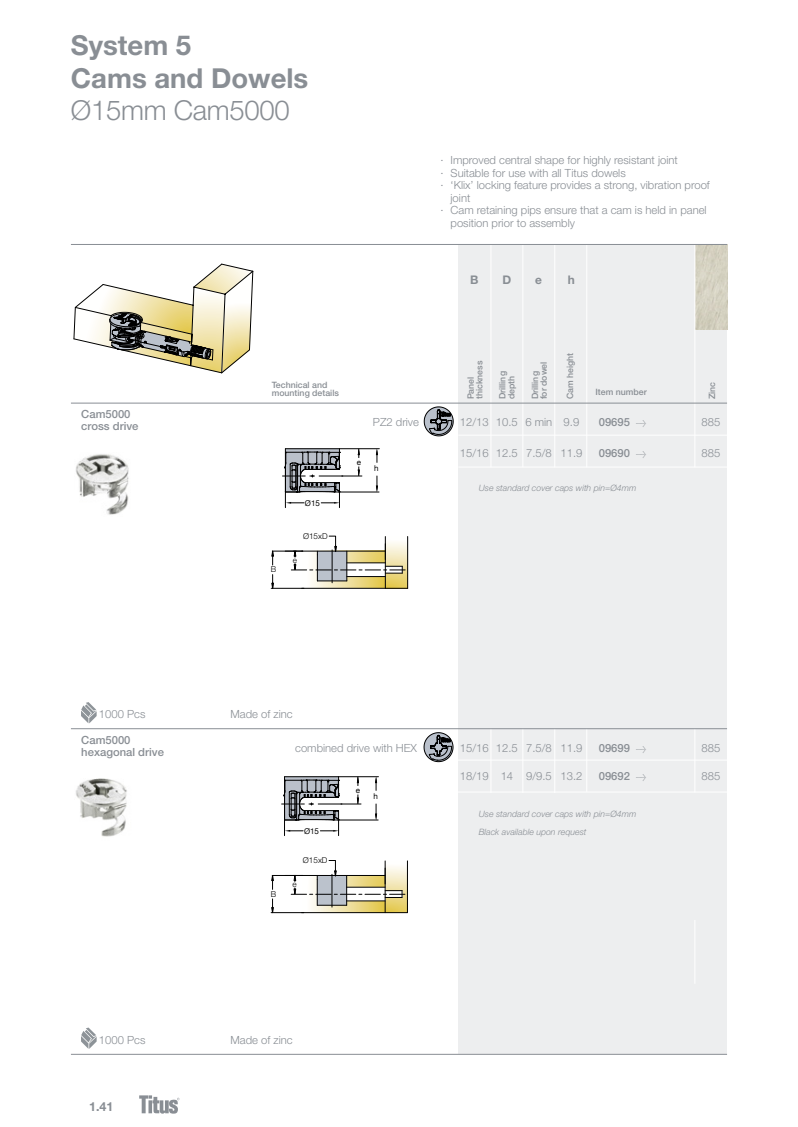
<style>
.page{position:relative;width:798px;height:1127px;background:#fff}
.page>*{position:absolute;margin:0;border:0;box-sizing:border-box;transform-origin:0 0}
.naslov_poglavja{font:700 27.5px "Helvetica Neue LT Pro";color:#898e94}
.podnaslov_poglavja{font:300 27.5px "Helvetica Neue LT Pro";letter-spacing:-.01em;color:#898e94}
.t1{font:700 12.5px "Helvetica Neue LT Pro";color:#898e94}
.t2{font:700 11.88px "Helvetica Neue LT Pro";color:#898e94}
._06_txt_light{font:300 11.25px/12.5px "Helvetica Neue LT Pro";color:#898e94}
.koda{font:300 11.25px "Helvetica Neue LT Pro";color:#898e94}
.koda-2{font:500 11.25px "Helvetica Neue LT Pro";color:#898e94}
.t3{font:500 8.75px/8.8px "Helvetica Neue LT Pro";color:#898e94}
.t4{font:italic 300 8.75px "Helvetica Neue LT Pro";color:#898e94}
.t5{font:300 8.12px "Helvetica Neue LT Pro";color:#000}
.t6{font:8px "Helvetica Neue";color:#000}
.s1{font-family:"Meta Plus Normal";font-weight:400;font-size:8.75px}
</style>
<div class="page">
<div style="left:458px;top:244px;width:268px;height:810px;background:#edeeef"></div>
<img style="left:76px;top:778px;width:51px;height:59px">
<img style="left:76px;top:454px;width:53px;height:61px">
<svg style="left:73px;top:264px;width:180px;height:110px"></svg>
<svg style="left:81px;top:1027px;width:16px;height:22px"></svg>
<hr style="left:339px;top:448px;width:40px;height:1px;background:#000">
<hr style="left:338px;top:492px;width:41px;height:1px;background:#000">
<svg style="left:376px;top:476px;width:2px;height:16px"></svg>
<svg style="left:376px;top:449px;width:2px;height:13px"></svg>
<svg style="left:282px;top:448px;width:80px;height:60px"></svg>
<hr style="left:339px;top:776px;width:39px;height:1px;background:#000">
<hr style="left:338px;top:820px;width:40px;height:1px;background:#000">
<svg style="left:375px;top:804px;width:2px;height:16px"></svg>
<svg style="left:375px;top:777px;width:2px;height:13px"></svg>
<svg style="left:281px;top:776px;width:80px;height:59px"></svg>
<svg style="left:406px;top:543px;width:1px;height:45px"></svg>
<hr style="left:301px;top:588px;width:106px;height:1px;background:#000">
<hr style="left:407px;top:536px;width:1px;height:52px;background:#000">
<svg style="left:271px;top:536px;width:135px;height:53px"></svg>
<svg style="left:406px;top:861px;width:1px;height:51px"></svg>
<hr style="left:301px;top:912px;width:106px;height:1px;background:#000">
<hr style="left:407px;top:861px;width:1px;height:51px;background:#000">
<svg style="left:271px;top:860px;width:135px;height:54px"></svg>
<svg style="left:423px;top:406px;width:31px;height:31px"></svg>
<svg style="left:423px;top:732px;width:31px;height:30px"></svg>
<hr style="left:455px;top:792px;width:292px;height:1px;background:#fff">
<hr style="left:455px;top:760px;width:275px;height:1px;background:#fff">
<img style="left:695px;top:245px;width:31px;height:84px">
<hr style="left:694px;top:245px;width:1px;height:222px;background:#fff">
<hr style="left:694px;top:729px;width:1px;height:63px;background:#fff">
<hr style="left:694px;top:920px;width:1px;height:64px;background:#fff">
<hr style="left:586px;top:243px;width:1px;height:224px;background:#fff">
<hr style="left:586px;top:729px;width:1px;height:63px;background:#fff">
<hr style="left:554px;top:729px;width:1px;height:64px;background:#fff">
<hr style="left:522px;top:728px;width:1px;height:65px;background:#fff">
<hr style="left:490px;top:728px;width:1px;height:65px;background:#fff">
<hr style="left:458px;top:435px;width:270px;height:1px;background:#fff">
<hr style="left:458px;top:467px;width:270px;height:1px;background:#fff">
<hr style="left:554px;top:243px;width:1px;height:224px;background:#fff">
<hr style="left:522px;top:243px;width:1px;height:224px;background:#fff">
<hr style="left:490px;top:243px;width:1px;height:224px;background:#fff">
<hr style="left:71px;top:728px;width:655px;height:1px;background:#898e94">
<hr style="left:71px;top:403px;width:655px;height:1px;background:#898e94">
<hr style="left:71px;top:244px;width:655px;height:1px;background:#898e94">
<svg style="left:81px;top:702px;width:16px;height:21px"></svg>
<svg style="left:139px;top:1095px;width:40px;height:18px"></svg>
<hr style="left:71px;top:1054px;width:655px;height:1px;background:#898e94">
<p class="naslov_poglavja" style="left:71px;top:28px;width:122px">System 5</p>
<p class="naslov_poglavja" style="left:71px;top:61px;width:239px">Cams and Dowels</p>
<p class="podnaslov_poglavja" style="left:71px;top:93px;width:220px">Ø15mm Cam5000</p>
<p class="_06_txt_light" style="left:440px;top:154px;width:239px">· Improved central shape for highly resistant joint</p>
<p class="_06_txt_light" style="left:440px;top:166px;width:187px">· Suitable for use with all Titus dowels</p>
<p class="_06_txt_light" style="left:450px;top:179px;width:261px;text-indent:-10px">· ‘Klix’ locking feature provides a strong, vibration proof joint</p>
<p class="_06_txt_light" style="left:450px;top:204px;width:257px;text-indent:-10px">· Cam retaining pips ensure that a cam is held in panel position prior to assembly</p>
<p class="t2" style="left:470px;top:272px;width:10px">B</p>
<p class="t2" style="left:502px;top:272px;width:10px">D</p>
<p class="t2" style="left:535px;top:272px;width:8px">e</p>
<p class="t2" style="left:567px;top:272px;width:9px">h</p>
<p class="koda-2" style="left:81px;top:407px;width:51px">Cam5000</p>
<p class="koda-2" style="left:81px;top:420px;width:59px">cross drive</p>
<p class="t3" style="left:272px;top:380px;width:57px">Technical and</p>
<p class="t3" style="left:272px;top:389px;width:69px">mounting details</p>
<p class="t6" style="left:305px;top:496px;width:16px">Ø15</p>
<p class="t5" style="left:303px;top:531px;width:26px">Ø15xD</p>
<p class="t5" style="left:271px;top:564px;width:7px">B</p>
<p class="t5" style="left:292px;top:555px;width:6px">e</p>
<p class="_06_txt_light" style="left:373px;top:415px;width:48px">PZ2 drive</p>
<p class="t6" style="left:356px;top:455px;width:6px">e</p>
<p class="t6" style="left:374px;top:462px;width:6px">h</p>
<p class="t3" style="left:466px;top:399px;width:40px;rotate:-90deg">Panel thickness</p>
<p class="t3" style="left:498px;top:399px;width:30px;rotate:-90deg">Drilling depth</p>
<p class="t3" style="left:530px;top:399px;width:30px;rotate:-90deg">Drilling</p>
<p class="t3" style="left:539px;top:399px;width:39px;rotate:-90deg">for dowel</p>
<p class="t3" style="left:565px;top:399px;width:48px;rotate:-90deg">Cam height</p>
<p class="t3" style="left:595px;top:388px;width:53px">Item number</p>
<p class="koda" style="left:459px;top:415px;width:30px">12/13</p>
<p class="koda" style="left:459px;top:446px;width:30px">15/16</p>
<p class="koda" style="left:496px;top:415px;width:23px">10.5</p>
<p class="koda" style="left:496px;top:446px;width:23px">12.5</p>
<p class="koda" style="left:525px;top:415px;width:28px">6 min</p>
<p class="koda" style="left:526px;top:446px;width:27px">7.5/8</p>
<p class="koda" style="left:563px;top:415px;width:17px">9.9</p>
<p class="koda" style="left:560px;top:446px;width:23px">11.9</p>
<p class="koda-2" style="left:598px;top:415px;width:49px">09695 <span class="s1">&gt;</span></p>
<p class="koda-2" style="left:598px;top:446px;width:49px">09690 <span class="s1">&gt;</span></p>
<p class="t4" style="left:478px;top:483px;width:159px">Use standard cover caps with pin=Ø4mm</p>
<p class="t3" style="left:707px;top:399px;width:19px;rotate:-90deg">Zinc</p>
<p class="koda" style="left:701px;top:415px;width:20px">885</p>
<p class="koda" style="left:701px;top:446px;width:20px">885</p>
<p class="_06_txt_light" style="left:99px;top:708px;width:48px">1000 Pcs</p>
<p class="_06_txt_light" style="left:230px;top:708px;width:64px">Made of zinc</p>
<p class="koda-2" style="left:81px;top:733px;width:51px">Cam5000</p>
<p class="koda-2" style="left:81px;top:745px;width:84px">hexagonal drive</p>
<p class="t5" style="left:271px;top:889px;width:7px">B</p>
<p class="_06_txt_light" style="left:295px;top:741px;width:123px">combined drive with HEX</p>
<p class="t6" style="left:304px;top:824px;width:16px">Ø15</p>
<p class="t5" style="left:303px;top:855px;width:26px">Ø15xD</p>
<p class="t5" style="left:292px;top:879px;width:6px">e</p>
<p class="t6" style="left:355px;top:783px;width:6px">e</p>
<p class="t6" style="left:373px;top:790px;width:6px">h</p>
<p class="koda" style="left:459px;top:741px;width:30px">15/16</p>
<p class="koda" style="left:459px;top:769px;width:30px">18/19</p>
<p class="koda" style="left:496px;top:741px;width:23px">12.5</p>
<p class="koda" style="left:500px;top:769px;width:14px">14</p>
<p class="koda" style="left:526px;top:741px;width:27px">7.5/8</p>
<p class="koda" style="left:526px;top:769px;width:27px">9/9.5</p>
<p class="koda" style="left:560px;top:741px;width:23px">11.9</p>
<p class="koda" style="left:560px;top:769px;width:23px">13.2</p>
<p class="koda-2" style="left:598px;top:742px;width:49px">09699 <span class="s1">&gt;</span></p>
<p class="koda-2" style="left:598px;top:769px;width:49px">09692 <span class="s1">&gt;</span></p>
<p class="t4" style="left:478px;top:809px;width:159px">Use standard cover caps with pin=Ø4mm</p>
<p class="t4" style="left:478px;top:827px;width:109px">Black available upon request</p>
<p class="koda" style="left:701px;top:741px;width:20px">885</p>
<p class="koda" style="left:701px;top:769px;width:20px">885</p>
<p class="_06_txt_light" style="left:99px;top:1033px;width:48px">1000 Pcs</p>
<p class="_06_txt_light" style="left:230px;top:1033px;width:64px">Made of zinc</p>
<p class="t1" style="left:89px;top:1099px;width:26px">1.41</p>
</div>
